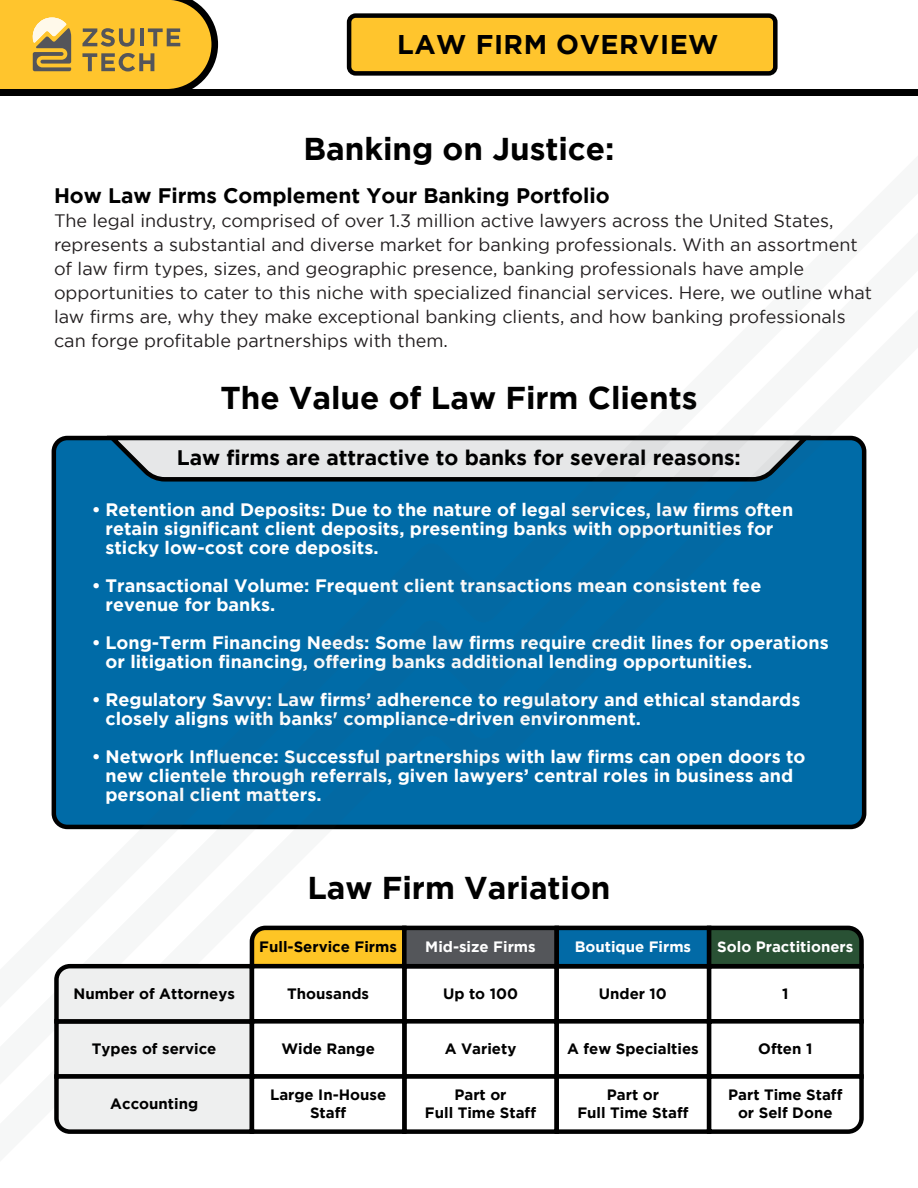
<style>
.page{position:relative;width:918px;height:1188px;background:#fff}
.page>*{position:absolute;margin:0;border:0;box-sizing:border-box;transform-origin:0 0}
.t1{font:700 31.5px "Gotham";color:#000}
.t2{font:700 27px "Gotham";letter-spacing:.02em;color:#000}
.t3{font:700 21px "Gotham";color:#000}
.t4{font:700 18px/19px "Gotham";color:#fff}
.t5{font:18px/24px "Gotham";color:#231f20}
.t6{font:700 15px/18.6px "Gotham";color:#000;text-align:center}
.t7{font:700 15px "Gotham";color:#fff}
</style>
<div class="page">
<div style="left:349px;top:16px;width:426px;height:57px;background:#ffc52d;border-radius:7px"></div>
<div style="left:347px;top:13px;width:431px;height:63px;border:4px solid #000;border-radius:7px"></div>
<svg style="left:51px;top:435px;width:816px;height:491px;fill:#006ba7"></svg>
<div style="left:554px;top:964px;width:157px;height:60px;background:#fff;border:4px solid #000"></div>
<div style="left:707px;top:964px;width:157px;height:60px;background:#fff;border:4px solid #000"></div>
<div style="left:402px;top:1019px;width:157px;height:60px;background:#fff;border:4px solid #000"></div>
<div style="left:554px;top:1019px;width:157px;height:60px;background:#fff;border:4px solid #000"></div>
<div style="left:707px;top:1019px;width:157px;height:60px;background:#fff;border:4px solid #000"></div>
<div style="left:402px;top:1074px;width:157px;height:60px;background:#fff;border:4px solid #000"></div>
<div style="left:554px;top:1074px;width:157px;height:60px;background:#fff;border:4px solid #000"></div>
<svg style="left:705px;top:1072px;width:159px;height:62px"></svg>
<div style="left:54px;top:1019px;width:200px;height:60px;background:#eeefef;border:4px solid #000"></div>
<div style="left:402px;top:926px;width:157px;height:42px;background:#54565a;border:4px solid #000"></div>
<div style="left:554px;top:926px;width:157px;height:42px;background:#026aa6;border:4px solid #000"></div>
<svg style="left:705px;top:923px;width:161px;height:48px;background:#385341"></svg>
<svg style="left:52px;top:923px;width:357px;height:103px"></svg>
<div style="left:250px;top:964px;width:157px;height:60px;background:#fff;border:4px solid #000"></div>
<div style="left:250px;top:1019px;width:157px;height:60px;background:#fff;border:4px solid #000"></div>
<svg style="left:54px;top:1072px;width:201px;height:62px;background:#c6c6c6"></svg>
<div style="left:250px;top:1074px;width:157px;height:60px;background:#fff;border:4px solid #000"></div>
<div style="left:0;top:89px;width:918px;height:7px;background:#000"></div>
<svg style="left:0;top:0;width:219px;height:89px;background:#e1b33d"></svg>
<h2 class="t2" style="left:397px;top:28px;width:323px">LAW FIRM OVERVIEW</h2>
<h1 class="t1" style="left:304px;top:131px;width:312px">Banking on Justice:</h1>
<p class="t3" style="left:54px;top:183px;width:557px">How Law Firms Complement Your Banking Portfolio</p>
<p class="t5" style="left:54px;top:208px;width:820px">The legal industry, comprised of over 1.3 million active lawyers across the United States, represents a substantial and diverse market for banking professionals. With an assortment of law firm types, sizes, and geographic presence, banking professionals have ample opportunities to cater to this niche with specialized financial services. Here, we outline what law firms are, why they make exceptional banking clients, and how banking professionals can forge profitable partnerships with them.</p>
<h1 class="t1" style="left:220px;top:380px;width:479px">The Value of Law Firm Clients</h1>
<p class="t3" style="left:177px;top:445px;width:565px">Law firms are attractive to banks for several reasons:</p>
<p class="t4" style="left:105px;top:499px;width:689px;text-indent:-14px">• Retention and Deposits: Due to the nature of legal services, law firms often retain significant client deposits, presenting banks with opportunities for sticky low-cost core deposits.</p>
<p class="t4" style="left:105px;top:575px;width:657px;text-indent:-14px">• Transactional Volume: Frequent client transactions mean consistent fee revenue for banks.</p>
<p class="t4" style="left:105px;top:633px;width:725px;text-indent:-14px">• Long-Term Financing Needs: Some law firms require credit lines for operations or litigation financing, offering banks additional lending opportunities.</p>
<p class="t4" style="left:105px;top:690px;width:696px;text-indent:-14px">• Regulatory Savvy: Law firms’ adherence to regulatory and ethical standards closely aligns with banks' compliance-driven environment.</p>
<p class="t4" style="left:105px;top:747px;width:702px;text-indent:-14px">• Network Influence: Successful partnerships with law firms can open doors to new clientele through referrals, given lawyers’ central roles in business and personal client matters.</p>
<h1 class="t1" style="left:307px;top:869px;width:305px">Law Firm Variation</h1>
<p class="t6" style="left:74px;top:984px;width:163px">Number of Attorneys</p>
<p class="t6" style="left:259px;top:937px;width:139px">Full-Service Firms</p>
<p class="t7" style="left:425px;top:938px;width:112px">Mid-size Firms</p>
<p class="t7" style="left:575px;top:938px;width:118px">Boutique Firms</p>
<p class="t7" style="left:717px;top:938px;width:138px">Solo Practitioners</p>
<p class="t6" style="left:287px;top:984px;width:83px">Thousands</p>
<p class="t6" style="left:599px;top:984px;width:70px">Under 10</p>
<p class="t6" style="left:443px;top:984px;width:76px">Up to 100</p>
<p class="t6" style="left:782px;top:984px;width:8px">1</p>
<p class="t6" style="left:92px;top:1039px;width:126px">Types of service</p>
<p class="t6" style="left:445px;top:1039px;width:73px">A Variety</p>
<p class="t6" style="left:567px;top:1039px;width:133px">A few Specialties</p>
<p class="t6" style="left:281px;top:1039px;width:95px">Wide Range</p>
<p class="t6" style="left:270px;top:1085px;width:118px">Large In-House<br>Staff</p>
<p class="t6" style="left:110px;top:1094px;width:89px">Accounting</p>
<p class="t6" style="left:425px;top:1085px;width:113px">Part or<br>Full Time Staff</p>
<p class="t6" style="left:577px;top:1085px;width:113px">Part or<br>Full Time Staff</p>
<p class="t6" style="left:758px;top:1039px;width:56px">Often 1</p>
<p class="t6" style="left:728px;top:1085px;width:116px">Part Time Staff or Self Done</p>
</div>
